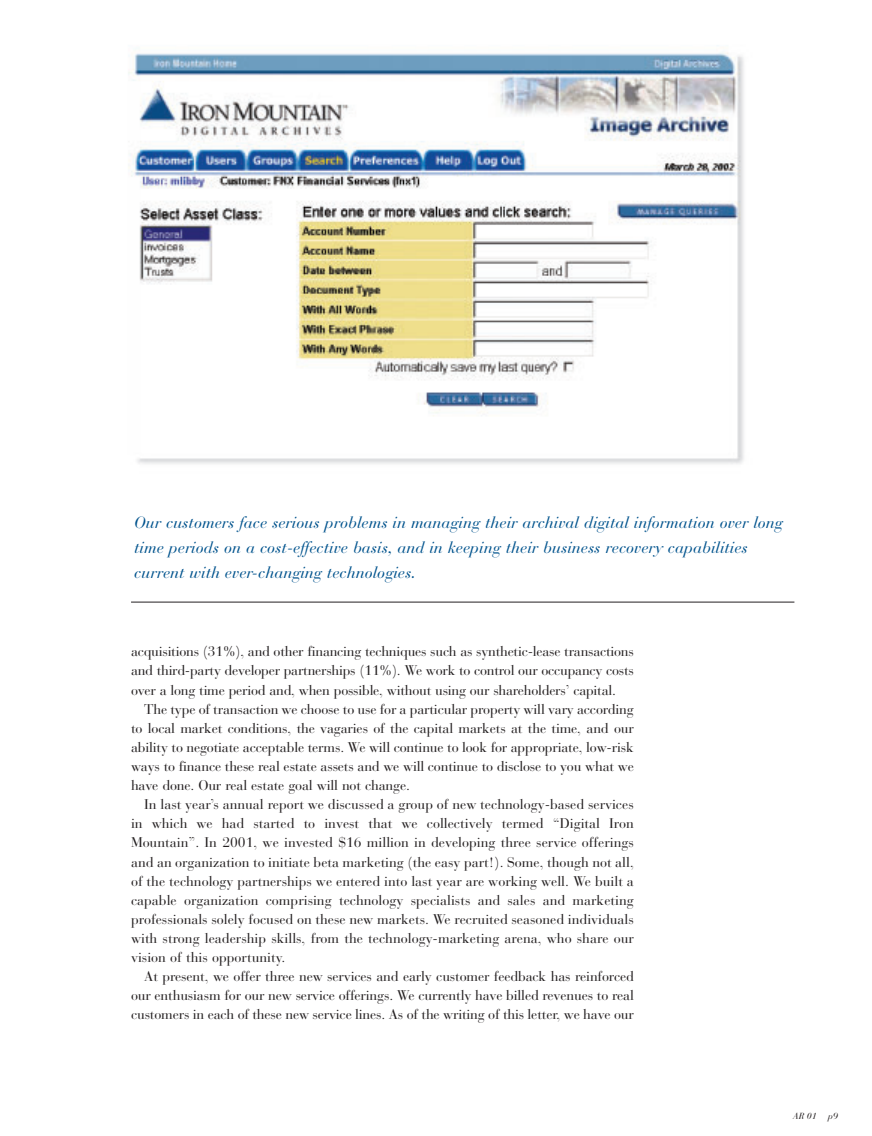
<style>
.page{position:relative;width:872px;height:1136px;background:#fff}
.page>*{position:absolute;margin:0;border:0;box-sizing:border-box;transform-origin:0 0}
.t1{font:italic 16.2px/25px "Bauer Bodoni";color:#00538d}
.t2{font:13.95px/19px "Bauer Bodoni";letter-spacing:-.01em;color:#231f20;text-align:justify}
.t3{font:italic 8.85px "Bauer Bodoni";color:#231f20}
</style>
<div class="page">
<img style="left:128px;top:45px;width:616px;height:419px">
<hr style="left:131px;top:602px;width:663px;height:1px;background:#231f20">
<p class="t1" style="left:134px;top:511px;width:650px">Our customers face serious problems in managing their archival digital information over long time periods on a cost-effective basis, and in keeping their business recovery capabilities current with ever-changing technologies.</p>
<p class="t2" style="left:131px;top:644px;width:504px">acquisitions (31%), and other financing techniques such as synthetic-lease transactions and third-party developer partnerships (11%). We work to control our occupancy costs over a long time period and, when possible, without using our shareholders’ capital.</p>
<p class="t2" style="left:131px;top:701px;width:504px;text-indent:13px">The type of transaction we choose to use for a particular property will vary according to local market conditions, the vagaries of the capital markets at the time, and our ability to negotiate acceptable terms. We will continue to look for appropriate, low-risk ways to finance these real estate assets and we will continue to disclose to you what we have done. Our real estate goal will not change.</p>
<p class="t2" style="left:131px;top:796px;width:504px;text-indent:13px">In last year’s annual report we discussed a group of new technology-based services in which we had started to invest that we collectively termed “Digital Iron Mountain”. In 2001, we invested $16 million in developing three service offerings and an organization to initiate beta marketing (the easy part!). Some, though not all, of the technology partnerships we entered into last year are working well. We built a capable organization comprising technology specialists and sales and marketing professionals solely focused on these new markets. We recruited seasoned individuals with strong leadership skills, from the technology-marketing arena, who share our vision of this opportunity.</p>
<p class="t2" style="left:131px;top:968px;width:504px;text-indent:13px">At present, we offer three new services and early customer feedback has reinforced our enthusiasm for our new service offerings. We currently have billed revenues to real customers in each of these new service lines. As of the writing of this letter, we have our</p>
<p class="t3" style="left:793px;top:1113px;width:25px">AR 01</p>
<p class="t3" style="left:828px;top:1113px;width:11px">p9</p>
</div>
